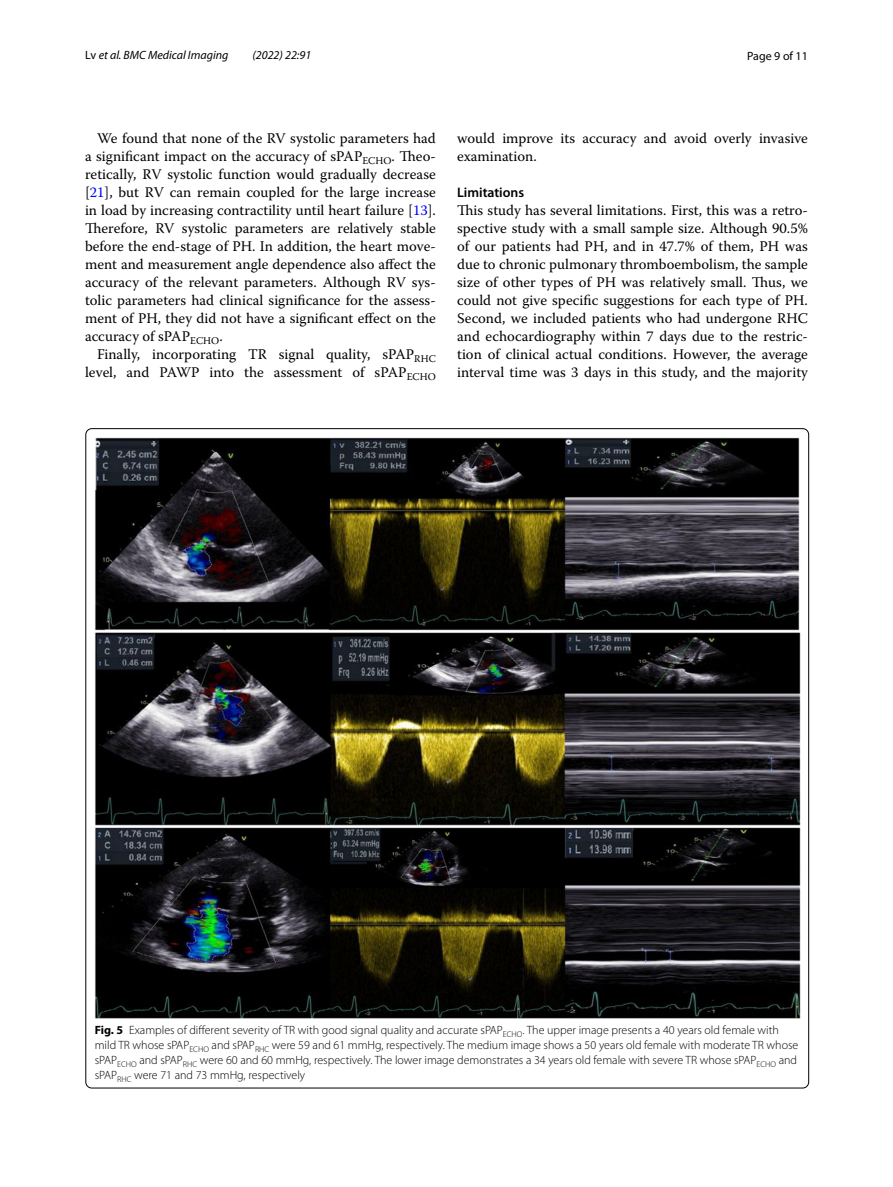
<style>
.page{position:relative;width:893px;height:1187px;background:#fff}
.page>*{position:absolute;margin:0;border:0;box-sizing:border-box;transform-origin:0 0}
.t1{font:14.7px/18px "Warnock Pro";color:#000;text-align:justify}
.t2{font:600 13.8px "Myriad Pro";color:#000}
.t3{font:300 12px/15px "Myriad Pro";color:#000}
.t4{font:italic 12px "Myriad Pro";color:#000}
.t5{font:12px "Myriad Pro";color:#000}
.s1{font-style:normal}
.s2{color:#00f}
.s3{font-weight:700}
</style>
<div class="page">
<img style="left:94px;top:437px;width:706px;height:581px">
<p class="t4" style="left:85px;top:48px;width:145px"><span class="s1">Lv</span> et al. BMC Medical Imaging</p>
<p class="t4" style="left:252px;top:48px;width:60px">(2022) 22:91</p>
<p class="t5" style="left:747px;top:48px;width:62px">Page 9 of 11</p>
<p class="t1" style="left:85px;top:128px;width:352px;text-indent:12px">We found that none of the RV systolic parameters had a significant impact on the accuracy of sPAP<sub>ECHO</sub>. Theo&shy;retically, RV systolic function would gradually decrease [<span class="s2">21</span>], but RV can remain coupled for the large increase in load by increasing contractility until heart failure [<span class="s2">13</span>].<br>Therefore, RV systolic parameters are relatively stable before the end-stage of PH. In addition, the heart move&shy;ment and measurement angle dependence also affect the accuracy of the relevant parameters. Although RV sys&shy;tolic parameters had clinical significance for the assess&shy;ment of PH, they did not have a significant effect on the accuracy of sPAP<sub>ECHO</sub>.</p>
<p class="t1" style="left:85px;top:344px;width:352px;text-align:right">Finally, incorporating TR signal quality, sPAP<sub>RHC </sub>level, and PAWP into the assessment of sPAP<sub>ECHO</sub></p>
<p class="t1" style="left:457px;top:128px;width:352px">would improve its accuracy and avoid overly invasive examination.</p>
<p class="t2" style="left:457px;top:183px;width:69px">Limitations</p>
<p class="t1" style="left:457px;top:200px;width:352px">This study has several limitations. First, this was a retro&shy;spective study with a small sample size. Although 90.5% of our patients had PH, and in 47.7% of them, PH was due to chronic pulmonary thromboembolism, the sample size of other types of PH was relatively small. Thus, we could not give specific suggestions for each type of PH.<br>Second, we included patients who had undergone RHC and echocardiography within 7 days due to the restric&shy;tion of clinical actual conditions. However, the average interval time was 3 days in this study, and the majority</p>
<p class="t3" style="left:95px;top:1022px;width:705px"><span class="s3">Fig. 5</span> Examples of different severity of TR with good signal quality and accurate sPAP<sub>ECHO</sub>. The upper image presents a 40 years old female with mild TR whose sPAP<sub>ECHO</sub> and sPAP<sub>RHC</sub> were 59 and 61 mmHg, respectively. The medium image shows a 50 years old female with moderate TR whose sPAP<sub>ECHO</sub> and sPAP<sub>RHC</sub> were 60 and 60 mmHg, respectively. The lower image demonstrates a 34 years old female with severe TR whose sPAP<sub>ECHO</sub> and sPAP<sub>RHC</sub> were 71 and 73 mmHg, respectively</p>
</div>
